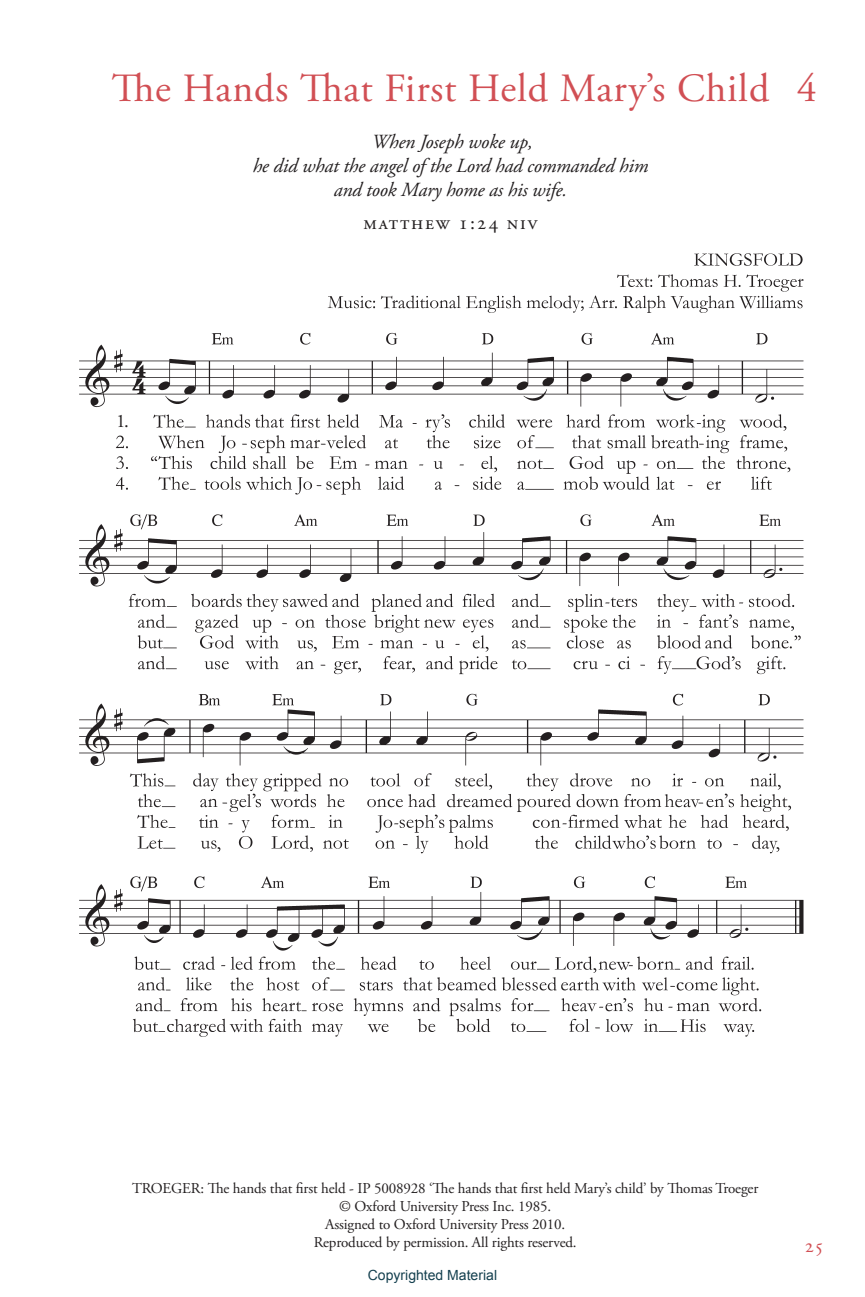
<style>
.page{position:relative;width:865px;height:1297px;background:#fff}
.page>*{position:absolute;margin:0;border:0;box-sizing:border-box;transform-origin:0 0}
.t1{font:40px "Adobe Garamond Pro";letter-spacing:.01em;color:#d14f54}
.t2{font:italic 20px/24px "Adobe Garamond Pro";letter-spacing:-.01em;color:#231f20;text-align:center}
.t3{font:20px "Adobe Garamond Pro";letter-spacing:.09em;color:#231f20}
.t4{font:20px "Adobe Garamond Pro";color:#d14f54}
.t5{font:19px "Adobe Garamond Pro";color:#231f20}
.t6{font:15px/18px "Adobe Garamond Pro";letter-spacing:-.01em;color:#231f20;text-align:center}
.t7{font:14px "Arial";color:#14404f}
</style>
<div class="page">
<img style="left:79px;top:253px;width:725px;height:784px">
<div style="left:112px;top:413px;width:20px;height:20px;background:#fff"></div>
<h1 class="t1" style="left:112px;top:64px;width:706px">The Hands That First Held Mary’s Child 4</h1>
<h2 class="t2" style="left:252px;top:130px;width:397px">When Joseph woke up,<br>he did what the angel of the Lord had commanded him and took Mary home as his wife.</h2>
<h2 class="t3" style="left:363px;top:211px;width:175px">matthew 1:24 niv</h2>
<p class="t5" style="left:116px;top:410px;width:14px">1.</p>
<p class="t6" style="left:132px;top:1179px;width:627px">TROEGER: The hands that first held - IP 5008928 ‘The hands that first held Mary’s child’ by Thomas Troeger © Oxford University Press Inc. 1985.<br>Assigned to Oxford University Press 2010.<br>Reproduced by permission. All rights reserved.</p>
<p class="t7" style="left:368px;top:1265px;width:131px">Copyrighted Material</p>
<h2 class="t4" style="left:804px;top:1233px;width:21px">25</h2>
</div>
